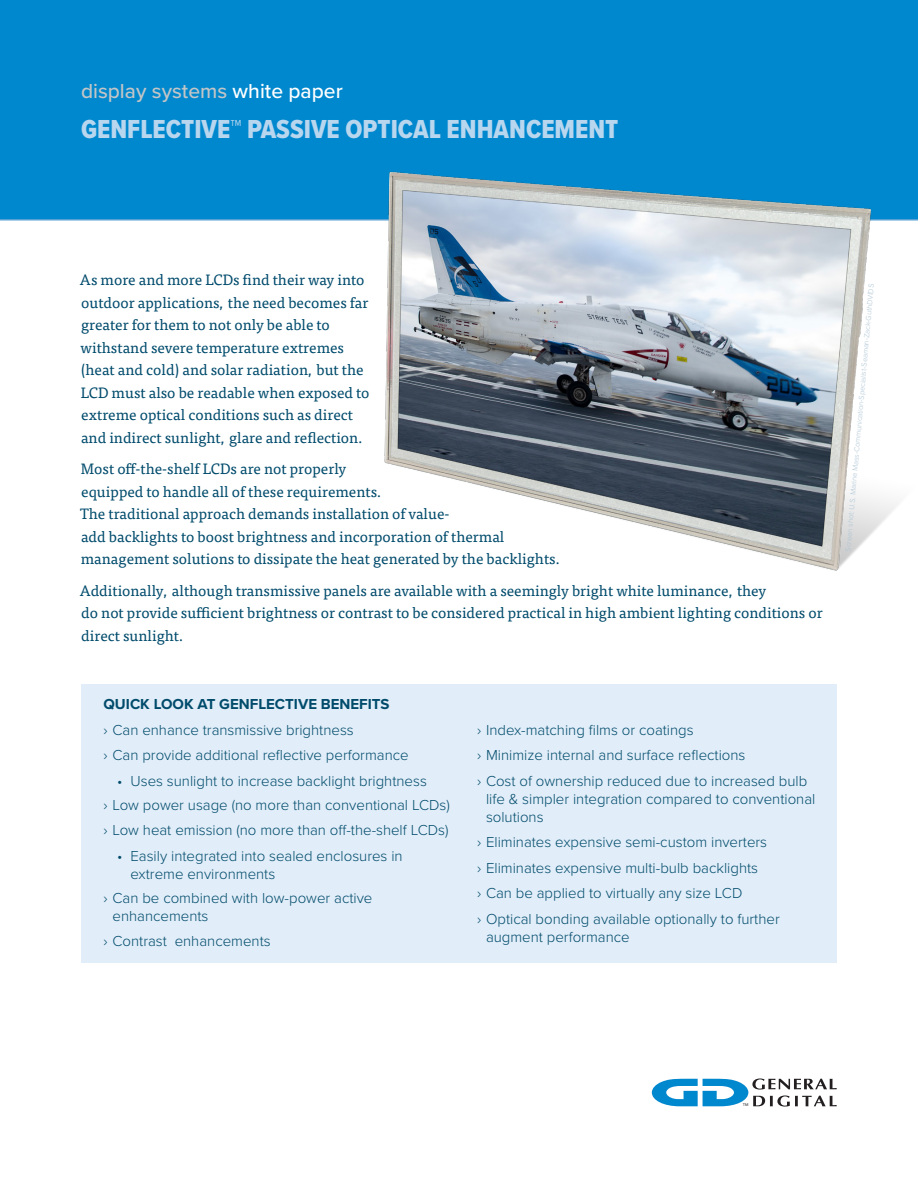
<style>
.page{position:relative;width:918px;height:1188px;background:#fff}
.page>*{position:absolute;margin:0;border:0;box-sizing:border-box;transform-origin:0 0}
.Paper_Title{font:27px "Proxima Nova Cond Extrabld";color:#b9d6ef}
.t1{font:500 21px "Proxima Nova";color:#c3c5c7}
.Main_Body{font:15px/22.5px "Tisa OT";color:#004b6c}
.t2{font:300 15px/18px "Proxima Nova";color:#004b6c}
.Quick_Look_Level_1{font:700 15px "Proxima Nova";color:#004b6c}
.t3{font:300 7.5px "Proxima Nova";color:#adc5d5}
.t4{font:4.05px "Proxima Nova";color:#231f20}
.s1{color:#fff}
</style>
<div class="page">
<div style="left:0;top:0;width:918px;height:220px;background:#0088ce"></div>
<svg style="left:652px;top:1078px;width:185px;height:29px"></svg>
<img style="left:373px;top:160px;width:545px;height:411px">
<div style="left:81px;top:684px;width:756px;height:279px;background:#e1edf8"></div>
<h2 class="t1" style="left:81px;top:75px;width:263px">display systems <span class="s1">white paper</span></h2>
<p class="Paper_Title" style="left:81px;top:109px;width:539px">GENFLECTIVE™ PASSIVE OPTICAL ENHANCEMENT</p>
<p class="Main_Body" style="left:80px;top:269px;width:291px">As more and more LCDs find their way into outdoor applications, the need becomes far greater for them to not only be able to withstand severe temperature extremes (heat and cold) and solar radiation, but the LCD must also be readable when exposed to extreme optical conditions such as direct and indirect sunlight, glare and reflection.</p>
<p class="Main_Body" style="left:80px;top:458px;width:482px">Most off-the-shelf LCDs are not properly<br>equipped to handle all of these requirements.<br>The traditional approach demands installation of value-<br>add backlights to boost brightness and incorporation of thermal management solutions to dissipate the heat generated by the backlights.</p>
<p class="Main_Body" style="left:80px;top:580px;width:744px">Additionally, although transmissive panels are available with a seemingly bright white luminance, they<br>do not provide sufficient brightness or contrast to be considered practical in high ambient lighting conditions or direct sunlight.</p>
<p class="Quick_Look_Level_1" style="left:104px;top:693px;width:288px">QUICK LOOK AT GENFLECTIVE BENEFITS</p>
<p class="t2" style="left:104px;top:720px;width:252px">› Can enhance transmissive brightness</p>
<p class="t2" style="left:104px;top:746px;width:307px">› Can provide additional reflective performance</p>
<p class="t2" style="left:117px;top:771px;width:311px">• Uses sunlight to increase backlight brightness</p>
<p class="t2" style="left:104px;top:795px;width:348px">› Low power usage (no more than conventional LCDs)</p>
<p class="t2" style="left:104px;top:821px;width:346px">› Low heat emission (no more than off-the-shelf LCDs)</p>
<p class="t2" style="left:130px;top:846px;width:274px;text-indent:-14px">• Easily integrated into sealed enclosures in extreme environments</p>
<p class="t2" style="left:112px;top:888px;width:261px;text-indent:-9px">› Can be combined with low-power active enhancements</p>
<p class="t2" style="left:104px;top:932px;width:169px">› Contrast enhancements</p>
<p class="t2" style="left:477px;top:720px;width:218px">› Index-matching films or coatings</p>
<p class="t2" style="left:477px;top:746px;width:270px">› Minimize internal and surface reflections</p>
<p class="t2" style="left:486px;top:771px;width:331px;text-indent:-9px">› Cost of ownership reduced due to increased bulb life &amp; simpler integration compared to conventional solutions</p>
<p class="t2" style="left:477px;top:833px;width:292px">› Eliminates expensive semi-custom inverters</p>
<p class="t2" style="left:477px;top:858px;width:283px">› Eliminates expensive multi-bulb backlights</p>
<p class="t2" style="left:477px;top:884px;width:267px">› Can be applied to virtually any size LCD</p>
<p class="t2" style="left:486px;top:909px;width:295px;text-indent:-9px">› Optical bonding available optionally to further augment performance</p>
<p class="t3" style="left:842px;top:551px;width:270px;rotate:-85deg">Screen shot: U.S. Marine Mass-Communication-Specialist-Seaman-Zack-GuthDVIDS</p>
<p class="t4" style="left:743px;top:1102px;width:7px">TM</p>
</div>
